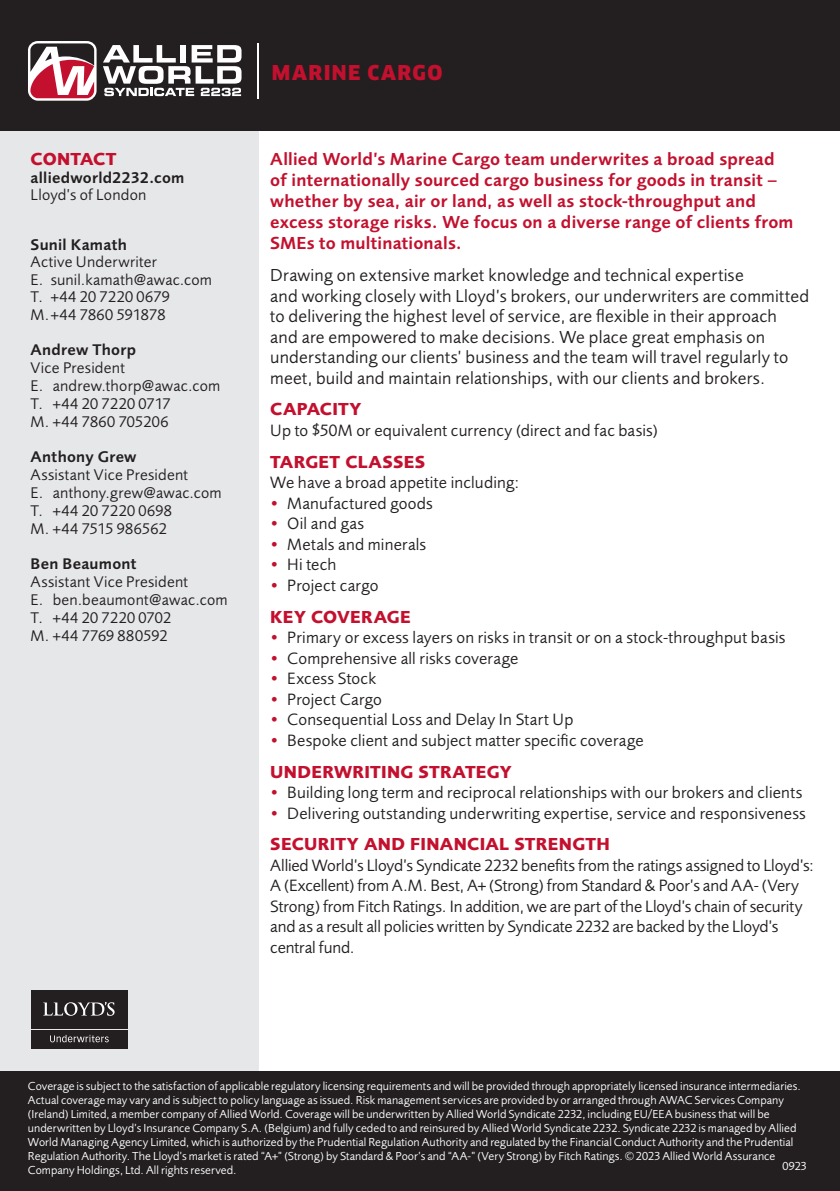
<style>
.page{position:relative;width:840px;height:1191px;background:#fff}
.page>*{position:absolute;margin:0;border:0;box-sizing:border-box;transform-origin:0 0}
.Body_Copy{font:900 20px "Clan Pro";letter-spacing:.07em;color:#c3102e}
.Heading{font:18px/20.4px "Foundry Sans";letter-spacing:.01em;color:#231f20}
.First_para{font:600 18px/21px "Foundry Sans";letter-spacing:.01em;color:#c3102e}
.Heading-2{font:700 18px "Foundry Sans";letter-spacing:.015em;color:#c3102e}
.Bullets{font:17px "Foundry Sans";letter-spacing:.01em;color:#231f20}
.Bullets-2{font:17px/20.6px "Foundry Sans";letter-spacing:-.01em;color:#231f20}
.Body_Copy-2{font:17px "Foundry Sans";letter-spacing:.015em;color:#231f20}
.Body_Copy-3{font:16px/18px "Foundry Sans";letter-spacing:.015em;color:#231f20}
.Heading-3{font:600 16px/17.6px "Foundry Sans";letter-spacing:.015em;color:#231f20}
.Body_Copy-4{font:12px "Foundry Sans";color:#fff}
.s1{font-weight:400}
.s2{font-weight:600}
.s3{color:#c3102e}
</style>
<div class="page">
<div style="left:0;top:0;width:259px;height:1191px;background:#e6e7e9"></div>
<div style="left:0;top:0;width:839px;height:130px;background:#231f20"></div>
<svg style="left:28px;top:41px;width:68px;height:60px"></svg>
<svg style="left:30px;top:43px;width:64px;height:55px"></svg>
<svg style="left:103px;top:45px;width:138px;height:51px"></svg>
<hr style="left:257px;top:43px;width:1px;height:56px;background:#fff">
<div style="left:31px;top:1029px;width:96px;height:19px;background:#231f20"></div>
<svg style="left:50px;top:1034px;width:59px;height:8px"></svg>
<div style="left:31px;top:989px;width:96px;height:39px;background:#231f20"></div>
<svg style="left:43px;top:1002px;width:71px;height:13px"></svg>
<div style="left:0;top:1071px;width:839px;height:120px;background:#231f20"></div>
<p class="Heading-2" style="left:31px;top:148px;width:87px">CONTACT</p>
<p class="Heading-3" style="left:31px;top:169px;width:155px">alliedworld2232.com<br><span class="s1">Lloyd’s of London</span></p>
<p class="Body_Copy-3" style="left:31px;top:236px;width:183px"><span class="s2">Sunil Kamath<br></span>Active Underwriter<br>E. sunil.kamath@awac.com<br>T. +44 20 7220 0679<br>M.+44 7860 591878</p>
<p class="Body_Copy-3" style="left:31px;top:341px;width:191px"><span class="s2">Andrew Thorp<br></span>Vice President<br>E. andrew.thorp@awac.com<br>T. +44 20 7220 0717<br>M. +44 7860 705206</p>
<p class="Body_Copy-3" style="left:31px;top:448px;width:192px"><span class="s2">Anthony Grew<br></span>Assistant Vice President<br>E. anthony.grew@awac.com<br>T. +44 20 7220 0698<br>M. +44 7515 986562</p>
<p class="Body_Copy-3" style="left:31px;top:555px;width:198px"><span class="s2">Ben Beaumont<br></span>Assistant Vice President<br>E. ben.beaumont@awac.com<br>T. +44 20 7220 0702<br>M. +44 7769 880592</p>
<p class="Body_Copy" style="left:272px;top:61px;width:172px">MARINE CARGO</p>
<p class="First_para" style="left:270px;top:149px;width:524px">Allied World’s Marine Cargo team underwrites a broad spread of internationally sourced cargo business for goods in transit – whether by sea, air or land, as well as stock-throughput and excess storage risks. We focus on a diverse range of clients from SMEs to multinationals.</p>
<p class="Heading" style="left:270px;top:265px;width:540px">Drawing on extensive market knowledge and technical expertise<br>and working closely with Lloyd’s brokers, our underwriters are committed to delivering the highest level of service, are flexible in their approach<br>and are empowered to make decisions. We place great emphasis on understanding our clients’ business and the team will travel regularly to meet, build and maintain relationships, with our clients and brokers.</p>
<p class="Heading-2" style="left:270px;top:399px;width:93px">CAPACITY</p>
<p class="Body_Copy-2" style="left:270px;top:421px;width:389px">Up to $50M or equivalent currency (direct and fac basis)</p>
<p class="Heading-2" style="left:270px;top:451px;width:156px">TARGET CLASSES</p>
<p class="Bullets" style="left:270px;top:473px;width:250px">We have a broad appetite including:</p>
<p class="Bullets" style="left:270px;top:494px;width:164px"><span class="s3">•</span> Manufactured goods</p>
<p class="Bullets" style="left:270px;top:514px;width:95px"><span class="s3">•</span> Oil and gas</p>
<p class="Bullets" style="left:270px;top:535px;width:157px"><span class="s3">•</span> Metals and minerals</p>
<p class="Bullets" style="left:270px;top:555px;width:68px"><span class="s3">•</span> Hi tech</p>
<p class="Bullets" style="left:270px;top:576px;width:110px"><span class="s3">•</span> Project cargo</p>
<p class="Heading-2" style="left:270px;top:606px;width:142px">KEY COVERAGE</p>
<p class="Bullets" style="left:270px;top:628px;width:516px"><span class="s3">•</span> Primary or excess layers on risks in transit or on a stock-throughput basis</p>
<p class="Bullets" style="left:270px;top:649px;width:249px"><span class="s3">•</span> Comprehensive all risks coverage</p>
<p class="Bullets" style="left:270px;top:669px;width:107px"><span class="s3">•</span> Excess Stock</p>
<p class="Bullets" style="left:270px;top:690px;width:113px"><span class="s3">•</span> Project Cargo</p>
<p class="Bullets" style="left:270px;top:710px;width:304px"><span class="s3">•</span> Consequential Loss and Delay In Start Up</p>
<p class="Bullets" style="left:270px;top:731px;width:375px"><span class="s3">•</span> Bespoke client and subject matter specific coverage</p>
<p class="Heading-2" style="left:270px;top:761px;width:243px">UNDERWRITING STRATEGY</p>
<p class="Bullets" style="left:270px;top:783px;width:533px"><span class="s3">•</span> Building long term and reciprocal relationships with our brokers and clients</p>
<p class="Bullets" style="left:270px;top:803px;width:537px"><span class="s3">•</span> Delivering outstanding underwriting expertise, service and responsiveness</p>
<p class="Heading-2" style="left:270px;top:833px;width:341px">SECURITY AND FINANCIAL STRENGTH</p>
<p class="Bullets-2" style="left:270px;top:855px;width:545px">Allied World’s Lloyd’s Syndicate 2232 benefits from the ratings assigned to Lloyd’s:<br>A (Excellent) from A.M. Best, A+ (Strong) from Standard &amp; Poor’s and AA- (Very Strong) from Fitch Ratings. In addition, we are part of the Lloyd’s chain of security and as a result all policies written by Syndicate 2232 are backed by the Lloyd’s central fund.</p>
<p class="Body_Copy-4" style="left:28px;top:1079px;width:774px">Coverage is subject to the satisfaction of applicable regulatory licensing requirements and will be provided through appropriately licensed insurance intermediaries.</p>
<p class="Body_Copy-4" style="left:28px;top:1093px;width:757px">Actual coverage may vary and is subject to policy language as issued. Risk management services are provided by or arranged through AWAC Services Company</p>
<p class="Body_Copy-4" style="left:28px;top:1107px;width:742px">(Ireland) Limited, a member company of Allied World. Coverage will be underwritten by Allied World Syndicate 2232, including EU/EEA business that will be</p>
<p class="Body_Copy-4" style="left:28px;top:1121px;width:769px">underwritten by Lloyd’s Insurance Company S.A. (Belgium) and fully ceded to and reinsured by Allied World Syndicate 2232. Syndicate 2232 is managed by Allied</p>
<p class="Body_Copy-4" style="left:28px;top:1135px;width:766px">World Managing Agency Limited, which is authorized by the Prudential Regulation Authority and regulated by the Financial Conduct Authority and the Prudential</p>
<p class="Body_Copy-4" style="left:28px;top:1149px;width:748px">Regulation Authority. The Lloyd’s market is rated “A+” (Strong) by Standard &amp; Poor’s and “AA-” (Very Strong) by Fitch Ratings. © 2023 Allied World Assurance</p>
<p class="Body_Copy-4" style="left:28px;top:1163px;width:210px">Company Holdings, Ltd. All rights reserved.</p>
<p class="Body_Copy-4" style="left:782px;top:1159px;width:26px">0923</p>
</div>
